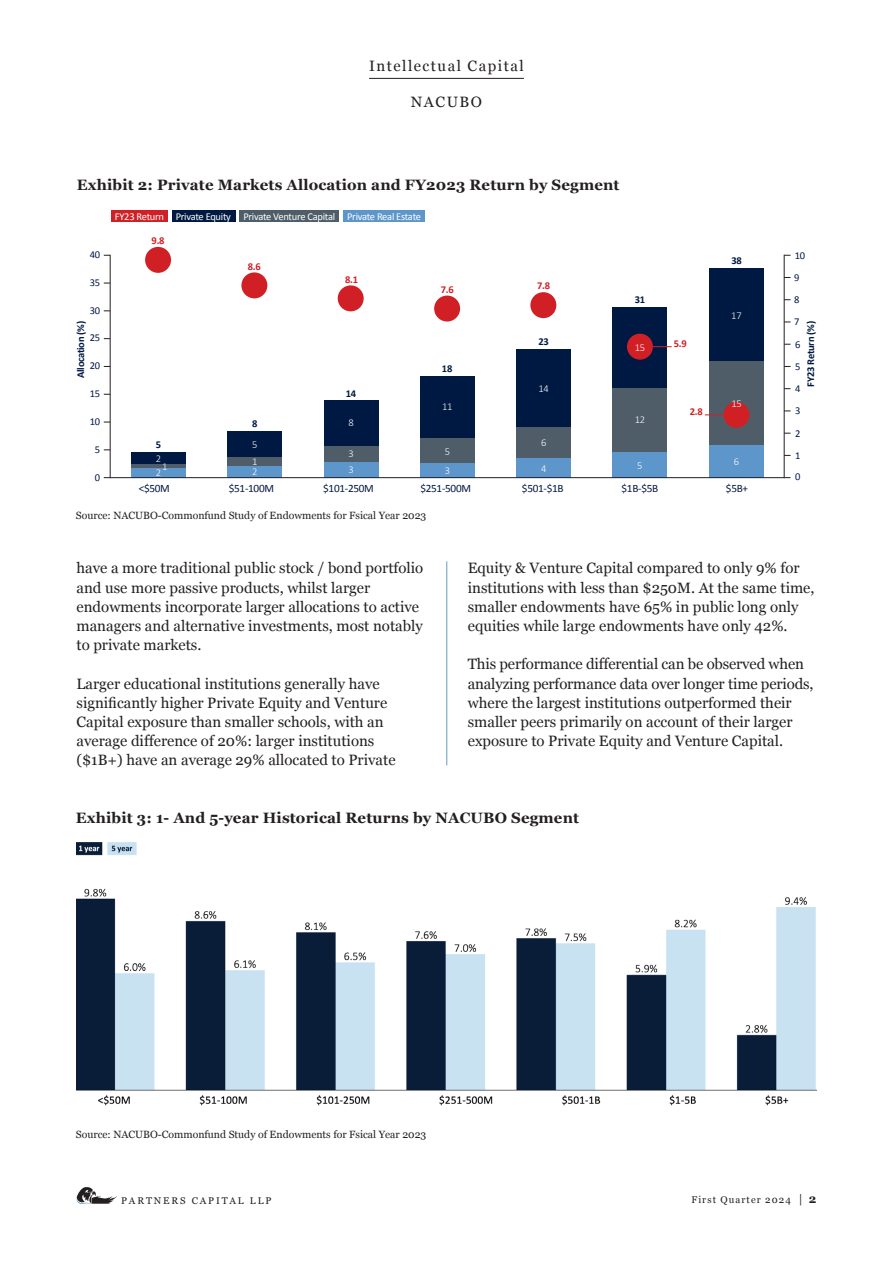
<style>
.page{position:relative;width:893px;height:1263px;background:#fff}
.page>*{position:absolute;margin:0;border:0;box-sizing:border-box;transform-origin:0 0}
.t1{font:15px/19.2px "Georgia";color:#231f20}
.t2{font:700 15px "Georgia";letter-spacing:.01em;color:#231f20}
.t3{font:15px "Georgia";letter-spacing:.1em;color:#231f20}
.t4{font:11.25px "Calibri";letter-spacing:-.025em;color:#001942}
.t5{font:10.5px "Georgia";color:#231f20}
.t6{font:10.5px "Calibri";letter-spacing:-.025em;color:#fff}
.t7{font:700 10.5px "Calibri";letter-spacing:-.025em;color:#001942}
.t8{font:10.5px/22.4px "Calibri";letter-spacing:-.025em;color:#001942;text-align:justify}
.t9{font:300 10.5px/14.2px "Calibri";letter-spacing:-.025em;color:#fff}
.t10{font:700 10.5px "Calibri";color:#d02026}
.t11{font:9.75px "Georgia";letter-spacing:.19em;color:#231f20}
.t12{font:9.75px "Georgia";letter-spacing:.11em;color:#231f20}
.s1{font-size:12px}
.s2{font-weight:700;font-size:12px}
</style>
<div class="page">
<hr style="left:369px;top:78px;width:155px;height:1px;background:#231f20">
<svg style="left:76px;top:1187px;width:41px;height:17px"></svg>
<hr style="left:446px;top:561px;width:1px;height:204px;background:#5f9cbb">
<img style="left:77px;top:842px;width:740px;height:264px">
<div style="left:172px;top:210px;width:63px;height:12px;background:#001942"></div>
<div style="left:111px;top:210px;width:57px;height:12px;background:#d02026"></div>
<div style="left:239px;top:210px;width:100px;height:12px;background:#4e5d68"></div>
<div style="left:343px;top:210px;width:81px;height:12px;background:#5d96ca"></div>
<div style="left:709px;top:268px;width:55px;height:94px;background:#001942"></div>
<div style="left:709px;top:362px;width:55px;height:83px;background:#4e5d68"></div>
<div style="left:709px;top:445px;width:55px;height:32px;background:#5d96ca"></div>
<div style="left:613px;top:307px;width:54px;height:81px;background:#001942"></div>
<div style="left:613px;top:388px;width:54px;height:64px;background:#4e5d68"></div>
<div style="left:516px;top:349px;width:55px;height:78px;background:#001942"></div>
<div style="left:516px;top:427px;width:55px;height:31px;background:#4e5d68"></div>
<div style="left:516px;top:458px;width:55px;height:19px;background:#5d96ca"></div>
<div style="left:420px;top:376px;width:55px;height:62px;background:#001942"></div>
<div style="left:420px;top:438px;width:55px;height:25px;background:#4e5d68"></div>
<div style="left:420px;top:463px;width:55px;height:14px;background:#5d96ca"></div>
<div style="left:324px;top:401px;width:54px;height:45px;background:#001942"></div>
<div style="left:324px;top:446px;width:54px;height:16px;background:#4e5d68"></div>
<div style="left:324px;top:462px;width:54px;height:15px;background:#5d96ca"></div>
<div style="left:227px;top:431px;width:55px;height:27px;background:#001942"></div>
<div style="left:227px;top:458px;width:55px;height:8px;background:#4e5d68"></div>
<div style="left:227px;top:466px;width:55px;height:11px;background:#5d96ca"></div>
<div style="left:131px;top:452px;width:55px;height:13px;background:#001942"></div>
<hr style="left:131px;top:465px;width:55px;height:3px;background:#4e5d68">
<div style="left:131px;top:468px;width:55px;height:9px;background:#5d96ca"></div>
<div style="left:613px;top:452px;width:54px;height:25px;background:#5d96ca"></div>
<div style="left:723px;top:402px;width:26px;height:26px;background:#d02026;border-radius:50%"></div>
<div style="left:627px;top:334px;width:26px;height:26px;background:#d02026;border-radius:50%"></div>
<div style="left:530px;top:292px;width:26px;height:26px;background:#d02026;border-radius:50%"></div>
<div style="left:434px;top:296px;width:26px;height:25px;background:#d02026;border-radius:50%"></div>
<div style="left:338px;top:285px;width:26px;height:26px;background:#d02026;border-radius:50%"></div>
<div style="left:145px;top:247px;width:26px;height:26px;background:#d02026;border-radius:50%"></div>
<div style="left:241px;top:272px;width:26px;height:26px;background:#d02026;border-radius:50%"></div>
<hr style="left:784px;top:255px;width:1px;height:223px;background:#231f20">
<hr style="left:110px;top:477px;width:674px;height:1px;background:#231f20">
<hr style="left:110px;top:255px;width:1px;height:223px;background:#231f20">
<svg style="left:705px;top:414px;width:18px;height:1px"></svg>
<svg style="left:653px;top:346px;width:19px;height:1px"></svg>
<p class="t3" style="left:369px;top:55px;width:156px">Intellectual Capital</p>
<p class="t1" style="left:411px;top:91px;width:73px">NACUBO</p>
<p class="t2" style="left:77px;top:173px;width:544px">Exhibit 2: Private Markets Allocation and FY2023 Return by Segment</p>
<p class="t6" style="left:115px;top:209px;width:308px">FY23 Return Private Equity Private Venture Capital Private Real Estate</p>
<p class="t10" style="left:152px;top:233px;width:14px">9.8</p>
<p class="t8" style="left:90px;top:243px;width:12px">40</p>
<p class="t8" style="left:795px;top:244px;width:12px">10</p>
<p class="t8" style="left:90px;top:271px;width:12px">35</p>
<p class="t8" style="left:90px;top:299px;width:12px">30</p>
<p class="t8" style="left:90px;top:326px;width:12px">25</p>
<p class="t8" style="left:90px;top:354px;width:12px">20</p>
<p class="t8" style="left:90px;top:382px;width:12px">15</p>
<p class="t8" style="left:90px;top:410px;width:12px">10</p>
<p class="t8" style="left:95px;top:438px;width:7px">5</p>
<p class="t8" style="left:95px;top:466px;width:7px">0</p>
<p class="t7" style="left:731px;top:253px;width:12px">38</p>
<p class="t10" style="left:248px;top:259px;width:14px">8.6</p>
<p class="t8" style="left:794px;top:266px;width:8px">9<br>8<br>7<br>6<br>5<br>4</p>
<p class="t8" style="left:795px;top:399px;width:7px">3<br>2<br>1<br>0</p>
<p class="t10" style="left:345px;top:272px;width:14px">8.1</p>
<p class="t10" style="left:537px;top:278px;width:14px">7.8</p>
<p class="t10" style="left:441px;top:282px;width:14px">7.6</p>
<p class="t7" style="left:635px;top:292px;width:12px">31</p>
<p class="t9" style="left:731px;top:308px;width:12px">17</p>
<p class="t7" style="left:73px;top:378px;width:59px;rotate:-90deg">Allocation (%)</p>
<p class="t7" style="left:803px;top:387px;width:67px;rotate:-90deg">FY23 Return (%)</p>
<p class="t7" style="left:538px;top:334px;width:12px">23</p>
<p class="t10" style="left:674px;top:337px;width:14px">5.9</p>
<p class="t9" style="left:635px;top:340px;width:12px">15</p>
<p class="t7" style="left:442px;top:361px;width:12px">18</p>
<p class="t9" style="left:538px;top:381px;width:12px">14</p>
<p class="t7" style="left:346px;top:386px;width:12px">14</p>
<p class="t9" style="left:731px;top:396px;width:12px">15</p>
<p class="t9" style="left:442px;top:399px;width:12px">11</p>
<p class="t10" style="left:690px;top:404px;width:14px">2.8</p>
<p class="t9" style="left:635px;top:413px;width:12px">12</p>
<p class="t9" style="left:637px;top:458px;width:7px">5</p>
<p class="t9" style="left:348px;top:416px;width:7px">8</p>
<p class="t7" style="left:252px;top:416px;width:7px">8</p>
<p class="t9" style="left:541px;top:435px;width:7px">6</p>
<p class="t9" style="left:252px;top:437px;width:7px">5</p>
<p class="t9" style="left:252px;top:464px;width:7px">2</p>
<p class="t7" style="left:156px;top:437px;width:7px">5</p>
<p class="t9" style="left:156px;top:451px;width:7px">2<br>2</p>
<p class="t9" style="left:162px;top:459px;width:7px">1</p>
<p class="t9" style="left:445px;top:444px;width:7px">5</p>
<p class="t9" style="left:348px;top:447px;width:7px">3</p>
<p class="t9" style="left:734px;top:454px;width:7px">6</p>
<p class="t9" style="left:252px;top:454px;width:7px">1</p>
<p class="t9" style="left:541px;top:461px;width:7px">4</p>
<p class="t9" style="left:348px;top:463px;width:7px">3</p>
<p class="t9" style="left:445px;top:463px;width:7px">3</p>
<p class="t4" style="left:139px;top:480px;width:33px">&lt;$50M</p>
<p class="t4" style="left:229px;top:480px;width:47px">$51-100M</p>
<p class="t4" style="left:323px;top:480px;width:52px">$101-250M</p>
<p class="t4" style="left:420px;top:480px;width:52px">$251-500M</p>
<p class="t4" style="left:522px;top:480px;width:43px">$501-$1B</p>
<p class="t4" style="left:621px;top:480px;width:38px">$1B-$5B</p>
<p class="t4" style="left:726px;top:480px;width:24px">$5B+</p>
<p class="t5" style="left:76px;top:508px;width:352px">Source: NACUBO-Commonfund Study of Endowments for Fsical Year 2023</p>
<p class="t1" style="left:77px;top:558px;width:348px">have a more traditional public stock / bond portfolio and use more passive products, whilst larger endowments incorporate larger allocations to active managers and alternative investments, most notably to private markets.</p>
<p class="t1" style="left:77px;top:673px;width:321px">Larger educational institutions generally have significantly higher Private Equity and Venture Capital exposure than smaller schools, with an average difference of 20%: larger institutions ($1B+) have an average 29% allocated to Private</p>
<p class="t1" style="left:468px;top:558px;width:348px">Equity &amp; Venture Capital compared to only 9% for institutions with less than $250M. At the same time, smaller endowments have 65% in public long only equities while large endowments have only 42%.</p>
<p class="t1" style="left:468px;top:654px;width:347px">This performance differential can be observed when analyzing performance data over longer time periods, where the largest institutions outperformed their smaller peers primarily on account of their larger exposure to Private Equity and Venture Capital.</p>
<p class="t2" style="left:76px;top:807px;width:505px">Exhibit 3: 1- And 5-year Historical Returns by NACUBO Segment</p>
<p class="t5" style="left:76px;top:1127px;width:352px">Source: NACUBO-Commonfund Study of Endowments for Fsical Year 2023</p>
<p class="t11" style="left:121px;top:1193px;width:152px">PARTNERS CAPITAL LLP</p>
<p class="t12" style="left:691px;top:1193px;width:126px">First Quarter 2024 <span class="s1">|</span> <span class="s2">2</span></p>
</div>
